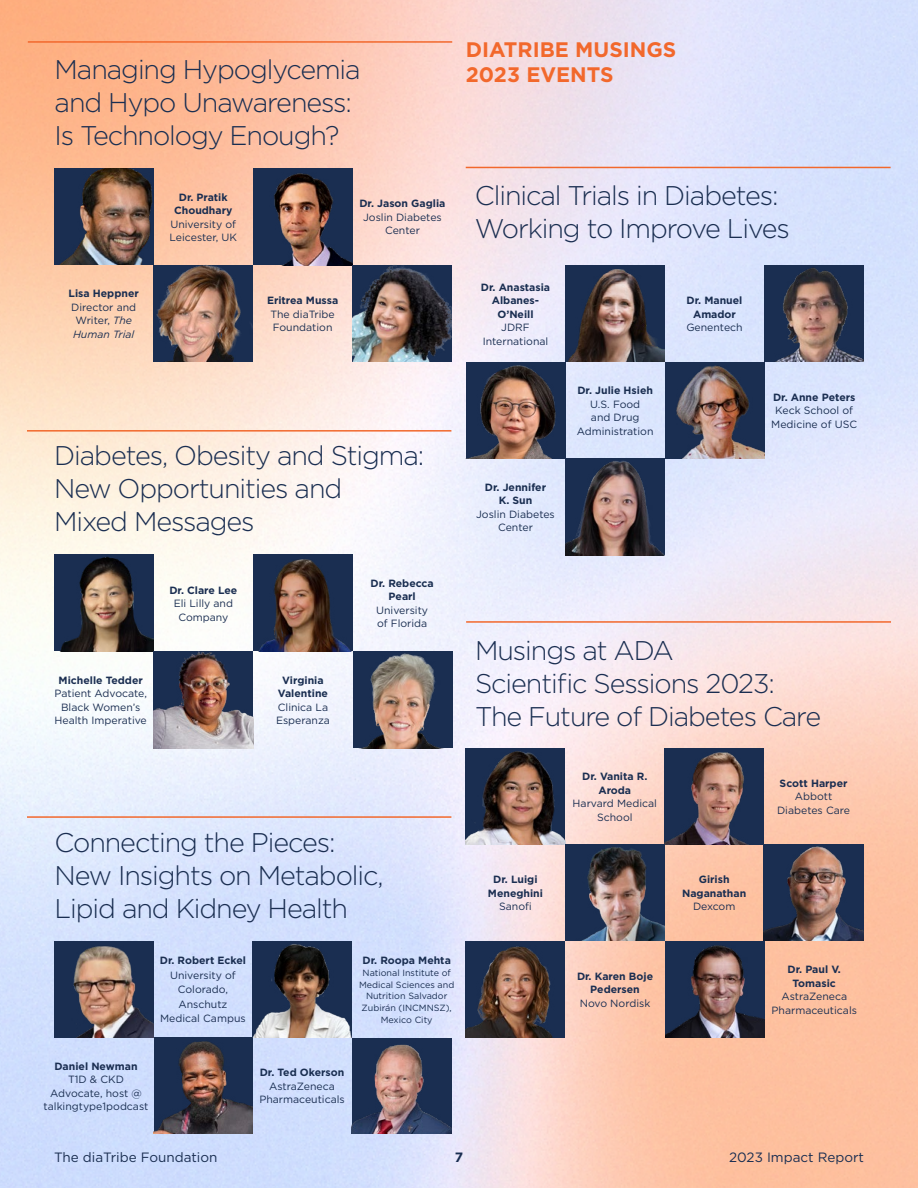
<style>
.page{position:relative;width:918px;height:1188px;background:#fff}
.page>*{position:absolute;margin:0;border:0;box-sizing:border-box;transform-origin:0 0}
.t1{font:300 27px/33px "Gotham";letter-spacing:-.04em;color:#1a2e51}
.t2{font:700 21px/25.2px "Gotham";color:#f2682c}
.t3{font:13.5px "Gotham";color:#1a2e51}
.t4{font:700 13.5px "Gotham";color:#1a2e51}
.t5{font:10.5px/13.5px "Gotham";color:#1a2e51;text-align:center}
.t6{font:700 10.5px/13.5px "Gotham";color:#1a2e51;text-align:center}
.t7{font:9px/11.9px "Gotham";color:#1a2e51;text-align:center}
.s1{font-style:italic}
</style>
<div class="page">
<img style="left:18px;top:0;width:900px;height:1188px">
<img style="left:154px;top:1037px;width:98px;height:96px">
<img style="left:253px;top:941px;width:99px;height:97px">
<img style="left:466px;top:748px;width:99px;height:96px">
<img style="left:54px;top:168px;width:100px;height:97px">
<img style="left:253px;top:555px;width:99px;height:96px">
<img style="left:54px;top:554px;width:100px;height:97px">
<img style="left:565px;top:265px;width:100px;height:97px">
<img style="left:665px;top:748px;width:99px;height:96px">
<img style="left:253px;top:168px;width:100px;height:97px">
<img style="left:764px;top:265px;width:100px;height:97px">
<img style="left:565px;top:844px;width:100px;height:97px">
<img style="left:153px;top:265px;width:100px;height:97px">
<img style="left:54px;top:941px;width:99px;height:96px">
<img style="left:154px;top:651px;width:99px;height:97px">
<img style="left:665px;top:941px;width:100px;height:96px">
<img style="left:466px;top:941px;width:99px;height:96px">
<img style="left:565px;top:458px;width:100px;height:97px">
<img style="left:665px;top:362px;width:100px;height:96px">
<img style="left:353px;top:651px;width:99px;height:97px">
<img style="left:466px;top:362px;width:99px;height:96px">
<img style="left:764px;top:844px;width:100px;height:97px">
<img style="left:352px;top:265px;width:100px;height:97px">
<img style="left:352px;top:1038px;width:99px;height:95px">
<hr style="left:28px;top:41px;width:424px;height:2px;background:#f2682c">
<hr style="left:466px;top:167px;width:425px;height:1px;background:#f2682c">
<hr style="left:27px;top:430px;width:424px;height:2px;background:#f2682c">
<hr style="left:27px;top:816px;width:424px;height:2px;background:#f2682c">
<hr style="left:466px;top:621px;width:425px;height:2px;background:#f2682c">
<h1 class="t1" style="left:55px;top:52px;width:308px">Managing Hypoglycemia and Hypo Unawareness:<br>Is Technology Enough?</h1>
<p class="t6" style="left:174px;top:190px;width:60px">Dr. Pratik<br>Choudhary</p>
<p class="t5" style="left:170px;top:217px;width:69px;text-align:left">University of<br>Leicester, UK</p>
<p class="t6" style="left:359px;top:197px;width:88px">Dr. Jason Gaglia</p>
<p class="t5" style="left:363px;top:210px;width:80px">Joslin Diabetes<br>Center</p>
<h2 class="t2" style="left:466px;top:37px;width:212px">DIATRIBE MUSINGS<br>2023 EVENTS</h2>
<h1 class="t1" style="left:475px;top:178px;width:317px">Clinical Trials in Diabetes:<br>Working to Improve Lives</h1>
<p class="t6" style="left:481px;top:280px;width:71px">Dr. Anastasia<br>Albanes-<br>O’Neill</p>
<p class="t5" style="left:483px;top:320px;width:67px">JDRF<br>International</p>
<p class="t6" style="left:69px;top:287px;width:72px">Lisa Heppner</p>
<p class="t5" style="left:71px;top:300px;width:66px;text-align:left">Director and<br>Writer, <span class="s1">The<br>Human Trial</span></p>
<p class="t6" style="left:687px;top:293px;width:57px">Dr. Manuel<br>Amador</p>
<p class="t6" style="left:267px;top:293px;width:73px">Eritrea Mussa</p>
<p class="t5" style="left:270px;top:307px;width:66px;text-align:left">The diaTribe<br>Foundation</p>
<p class="t5" style="left:686px;top:320px;width:58px">Genentech</p>
<h1 class="t1" style="left:54px;top:438px;width:372px">Diabetes, Obesity and Stigma:<br>New Opportunities and<br>Mixed Messages</h1>
<p class="t6" style="left:169px;top:583px;width:70px">Dr. Clare Lee</p>
<p class="t5" style="left:174px;top:596px;width:61px">Eli Lilly and<br>Company</p>
<p class="t6" style="left:371px;top:576px;width:65px">Dr. Rebecca<br>Pearl</p>
<p class="t5" style="left:376px;top:603px;width:53px;text-align:left">University of Florida</p>
<p class="t6" style="left:485px;top:480px;width:63px">Dr. Jennifer<br>K. Sun</p>
<p class="t5" style="left:476px;top:507px;width:80px">Joslin Diabetes<br>Center</p>
<p class="t6" style="left:577px;top:384px;width:77px">Dr. Julie Hsieh</p>
<p class="t5" style="left:577px;top:397px;width:78px">U.S. Food<br>and Drug<br>Administration</p>
<p class="t6" style="left:773px;top:390px;width:84px">Dr. Anne Peters</p>
<p class="t5" style="left:771px;top:404px;width:87px">Keck School of<br>Medicine of USC</p>
<p class="t6" style="left:59px;top:673px;width:86px">Michelle Tedder</p>
<p class="t5" style="left:55px;top:686px;width:94px">Patient Advocate,<br>Black Women’s<br>Health Imperative</p>
<p class="t6" style="left:278px;top:673px;width:52px">Virginia<br>Valentine</p>
<p class="t5" style="left:276px;top:700px;width:55px;text-align:left">Clinica La<br>Esperanza</p>
<h1 class="t1" style="left:55px;top:825px;width:331px">Connecting the Pieces:<br>New Insights on Metabolic,<br>Lipid and Kidney Health</h1>
<p class="t6" style="left:160px;top:954px;width:88px">Dr. Robert Eckel</p>
<p class="t5" style="left:160px;top:968px;width:87px;line-height:14.4px">University of<br>Colorado,<br>Anschutz<br>Medical Campus</p>
<p class="t6" style="left:54px;top:1059px;width:85px">Daniel Newman</p>
<p class="t5" style="left:44px;top:1072px;width:106px">T1D &amp; CKD<br>Advocate, host @ talkingtype1podcast</p>
<p class="t6" style="left:260px;top:1066px;width:86px">Dr. Ted Okerson</p>
<p class="t5" style="left:259px;top:1079px;width:87px">AstraZeneca<br>Pharmaceuticals</p>
<p class="t6" style="left:363px;top:953px;width:90px">Dr. Roopa Mehta</p>
<p class="t7" style="left:359px;top:966px;width:97px">National Institute of<br>Medical Sciences and<br>Nutrition Salvador<br>Zubirán (INCMNSZ),<br>Mexico City</p>
<h1 class="t1" style="left:475px;top:633px;width:347px">Musings at ADA<br>Scientific Sessions 2023:<br>The Future of Diabetes Care</h1>
<p class="t6" style="left:488px;top:873px;width:57px">Dr. Luigi<br>Meneghini</p>
<p class="t5" style="left:499px;top:900px;width:34px">Sanofi</p>
<p class="t6" style="left:582px;top:770px;width:67px">Dr. Vanita R.<br>Aroda</p>
<p class="t5" style="left:573px;top:796px;width:86px">Harvard Medical<br>School</p>
<p class="t6" style="left:577px;top:969px;width:78px">Dr. Karen Boje<br>Pedersen</p>
<p class="t5" style="left:580px;top:996px;width:72px">Novo Nordisk</p>
<p class="t6" style="left:682px;top:873px;width:66px">Girish<br>Naganathan</p>
<p class="t5" style="left:693px;top:900px;width:44px">Dexcom</p>
<p class="t6" style="left:780px;top:776px;width:69px">Scott Harper</p>
<p class="t5" style="left:777px;top:790px;width:74px">Abbott<br>Diabetes Care</p>
<p class="t6" style="left:788px;top:963px;width:55px">Dr. Paul V.<br>Tomasic</p>
<p class="t5" style="left:772px;top:989px;width:87px">AstraZeneca<br>Pharmaceuticals</p>
<p class="t3" style="left:54px;top:1149px;width:165px">The diaTribe Foundation</p>
<p class="t4" style="left:455px;top:1148px;width:10px">7</p>
<p class="t3" style="left:729px;top:1149px;width:136px">2023 Impact Report</p>
</div>
